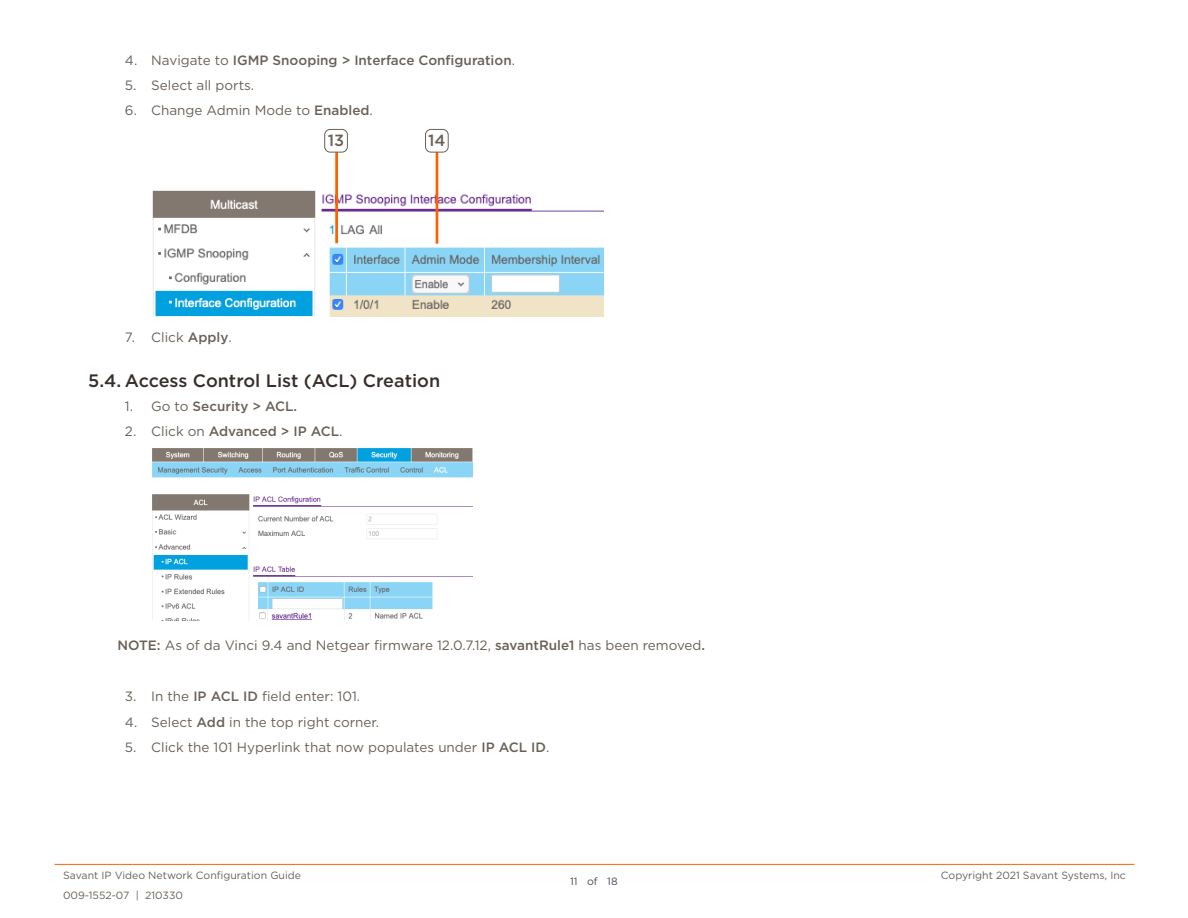
<style>
.page{position:relative;width:1188px;height:918px;background:#fff}
.page>*{position:absolute;margin:0;border:0;box-sizing:border-box;transform-origin:0 0}
.t1{font:500 18px "Gotham";color:#382e2b}
.t2{font:500 16.2px "Gotham";color:#6a6157}
.t3{font:13.5px "Gotham";color:#6a6158}
.t4{font:500 13.5px "Gotham";color:#6a6158}
.t5{font:13.5px "Gotham";color:#696056}
.t6{font:10.5px/20.5px "Gotham";color:#6a6158}
.t7{font:10.5px "Gotham";color:#4e4757}
.s1{font-weight:400}
.s2{font-weight:500}
</style>
<div class="page">
<hr style="left:54px;top:864px;width:1080px;height:1px;background:#ff5f00">
<img style="left:152px;top:189px;width:451px;height:128px">
<hr style="left:335px;top:149px;width:3px;height:94px;background:#ff5f00">
<hr style="left:436px;top:149px;width:2px;height:95px;background:#ff5f00">
<div style="left:325px;top:129px;width:22px;height:23px;background:#fff;border-radius:5px"></div>
<div style="left:324px;top:129px;width:24px;height:24px;border:1px solid #696057;border-radius:5px"></div>
<div style="left:426px;top:129px;width:22px;height:23px;background:#fff;border-radius:5px"></div>
<div style="left:425px;top:129px;width:24px;height:24px;border:1px solid #696057;border-radius:5px"></div>
<img style="left:152px;top:448px;width:321px;height:172px">
<img style="left:258px;top:609px;width:177px;height:11px">
<p class="t4" style="left:125px;top:51px;width:392px"><span class="s1">4. Navigate to</span> IGMP Snooping &gt; Interface Configuration<span class="s1">.</span></p>
<p class="t3" style="left:125px;top:77px;width:131px">5. Select all ports.</p>
<p class="t3" style="left:125px;top:102px;width:249px">6. Change Admin Mode to <span class="s2">Enabled</span>.</p>
<p class="t2" style="left:328px;top:130px;width:18px">13</p>
<p class="t2" style="left:428px;top:130px;width:19px">14</p>
<p class="t3" style="left:125px;top:329px;width:108px">7. Click <span class="s2">Apply</span>.</p>
<h1 class="t1" style="left:88px;top:369px;width:353px">5.4. Access Control List (ACL) Creation</h1>
<p class="t4" style="left:125px;top:397px;width:174px"><span class="s1">1. Go to</span> Security &gt; ACL.</p>
<p class="t4" style="left:125px;top:422px;width:219px"><span class="s1">2. Click on</span> Advanced &gt; IP ACL<span class="s1">.</span></p>
<p class="t5" style="left:117px;top:636px;width:589px"><span class="s2">NOTE:</span> As of da Vinci 9.4 and Netgear firmware 12.0.7.12, <span class="s2">savantRule1</span> has been removed<span class="s2">.</span></p>
<p class="t3" style="left:125px;top:688px;width:237px">3. In the <span class="s2">IP ACL ID</span> field enter: 101.</p>
<p class="t3" style="left:125px;top:713px;width:256px">4. Select <span class="s2">Add</span> in the top right corner.</p>
<p class="t3" style="left:125px;top:738px;width:426px">5. Click the 101 Hyperlink that now populates under <span class="s2">IP ACL ID</span>.</p>
<p class="t6" style="left:63px;top:865px;width:239px">Savant IP Video Network Configuration Guide<br>009-1552-07 | 210330</p>
<p class="t6" style="left:941px;top:865px;width:186px">Copyright 2021 Savant Systems, Inc</p>
<p class="t7" style="left:570px;top:875px;width:49px">11 of 18</p>
</div>
